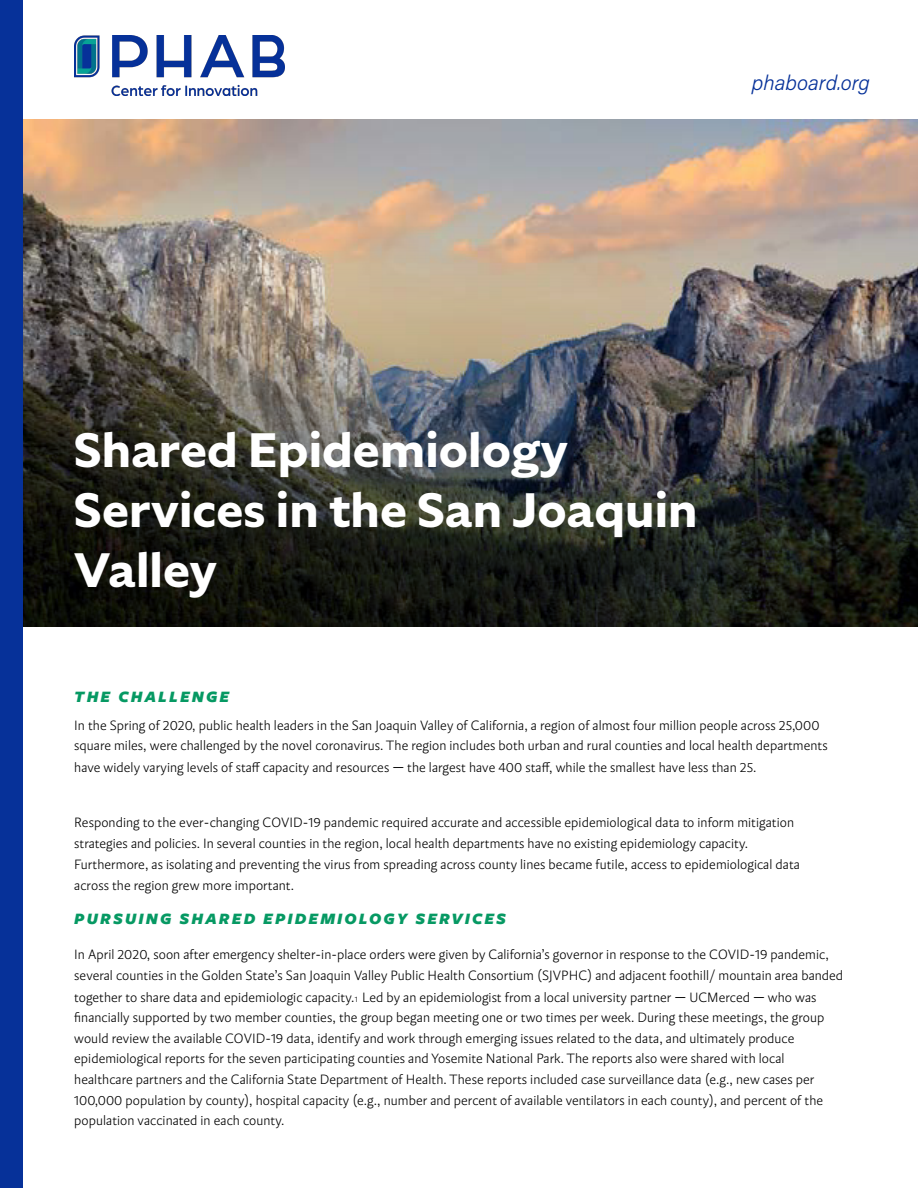
<style>
.page{position:relative;width:918px;height:1188px;background:#fff}
.page>*{position:absolute;margin:0;border:0;box-sizing:border-box;transform-origin:0 0}
.t1{font:700 48.15px/60px "Specter";color:#fff}
.t2{font:italic 300 21px "Acumin Pro";color:#063199}
.t3{font:italic 900 16.5px "Freight Sans Pro";letter-spacing:.13em;color:#069963}
.t4{font:300 14.1px/20.5px "Dejanire Sans";letter-spacing:.005em;color:#000}
.s1{font-family:"Lato";font-weight:400;font-size:15px}
.s2{font-size:8.25px}
</style>
<div class="page">
<img style="left:23px;top:119px;width:895px;height:102px">
<img style="left:23px;top:221px;width:895px;height:406px">
<div style="left:0;top:0;width:23px;height:1188px;background:#063199"></div>
<img style="left:74px;top:36px;width:210px;height:59px">
<h2 class="t2" style="left:752px;top:68px;width:120px">phaboard.org</h2>
<h1 class="t1" style="left:74px;top:420px;width:625px">Shared Epidemiology<br>Services in the San Joaquin<br>Valley</h1>
<p class="t3" style="left:74px;top:685px;width:157px">THE CHALLENGE</p>
<p class="t4" style="left:74px;top:715px;width:755px">In the Spring of 2020, public health leaders in the San Joaquin Valley of California, a region of almost four million people across 25,000 square miles, were challenged by the novel coronavirus. The region includes both urban and rural counties and local health departments</p>
<p class="t4" style="left:74px;top:757px;width:684px">have widely varying levels of staff capacity and resources <span class="s1">—</span> the largest have 400 staff, while the smallest have less than 25.</p>
<p class="t4" style="left:74px;top:812px;width:727px;line-height:21px">Responding to the ever-changing COVID-19 pandemic required accurate and accessible epidemiological data to inform mitigation strategies and policies. In several counties in the region, local health departments have no existing epidemiology capacity.<br>Furthermore, as isolating and preventing the virus from spreading across county lines became futile, access to epidemiological data across the region grew more important.</p>
<p class="t3" style="left:74px;top:908px;width:433px">PURSUING SHARED EPIDEMIOLOGY SERVICES</p>
<p class="t4" style="left:74px;top:944px;width:771px">In April 2020, soon after emergency shelter-in-place orders were given by California’s governor in response to the COVID-19 pandemic, several counties in the Golden State’s San Joaquin Valley Public Health Consortium (SJVPHC) and adjacent foothill/ mountain area banded</p>
<p class="t4" style="left:74px;top:987px;width:752px">together to share data and epidemiologic capacity.<span class="s2">1</span> Led by an epidemiologist from a local university partner <span class="s1">—</span> UCMerced <span class="s1">—</span> who was financially supported by two member counties, the group began meeting one or two times per week. During these meetings, the group would review the available COVID-19 data, identify and work through emerging issues related to the data, and ultimately produce epidemiological reports for the seven participating counties and Yosemite National Park. The reports also were shared with local healthcare partners and the California State Department of Health. These reports included case surveillance data (e.g., new cases per 100,000 population by county), hospital capacity (e.g., number and percent of available ventilators in each county), and percent of the population vaccinated in each county.</p>
</div>
